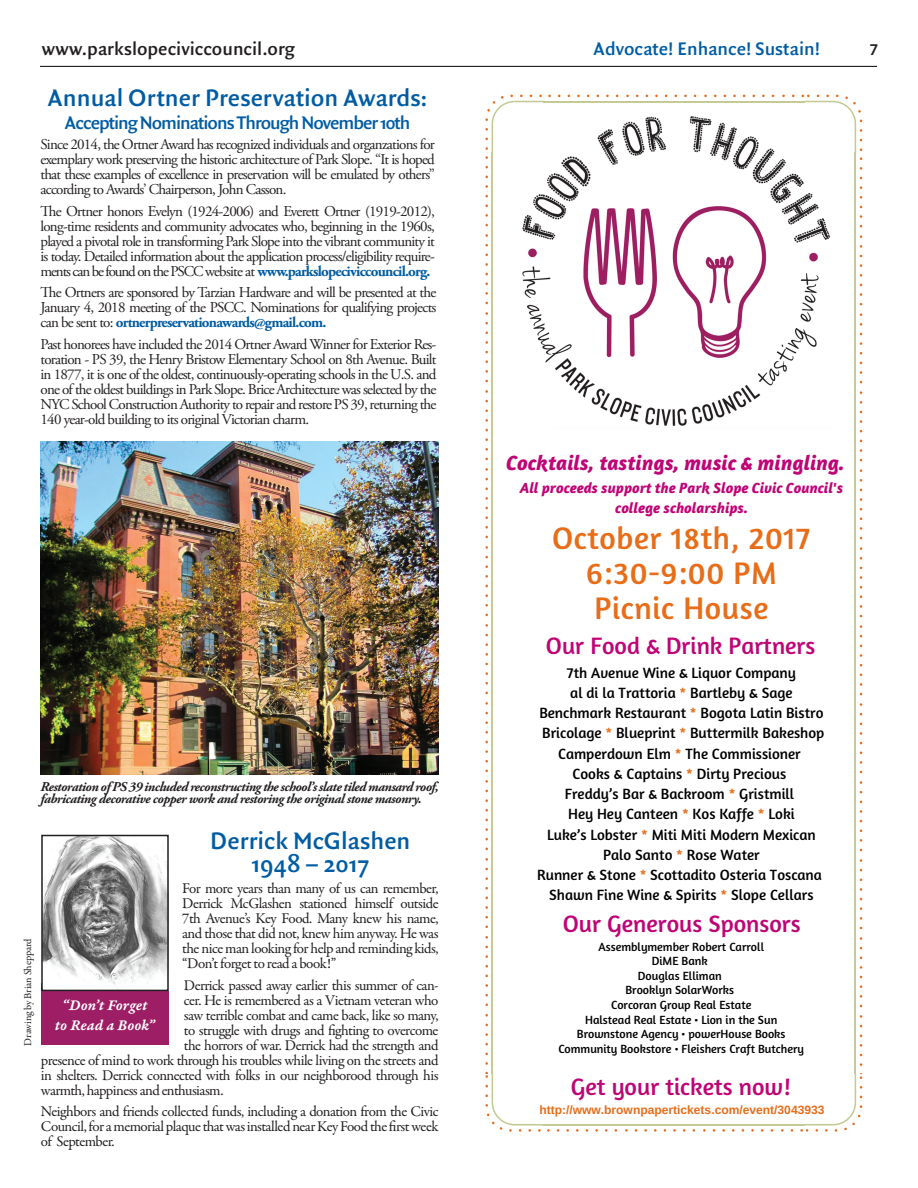
<style>
.page{position:relative;width:918px;height:1188px;background:#fff}
.page>*{position:absolute;margin:0;border:0;box-sizing:border-box;transform-origin:0 0}
.t1{font:31.65px/34.8px "Amaranth";letter-spacing:.02em;color:#e76d19;text-align:center}
.story_titles{font:600 25.5px "Quadraat Sans OT";color:#015ca3}
.general_paragraph{font:600 25.5px "Quadraat Sans OT";letter-spacing:.01em;color:#015ca3}
.t2{font:24.15px "Amaranth";color:#bf0475}
.t3{font:italic 700 21.15px "Amaranth";color:#bf0475}
.story_titles-2{font:600 19.5px "Quadraat Sans OT";letter-spacing:-.05em;color:#015ca3}
.story_titles-3{font:600 19.5px "Quadraat Sans OT";color:#231f20}
.story_titles-4{font:600 19.5px "Quadraat Sans OT";color:#015ca3}
.story_titles-5{font:600 16.5px "Myriad Pro";color:#231f20}
.captions{font:15.75px/19.5px "Garamond Premr Pro Smbd It Capt";color:#fff;text-align:center}
.t4{font:15.15px/20.2px "Amaranth";color:#000;text-align:center}
.t5{font:italic 700 15.15px/20.2px "Amaranth";color:#bf0475;text-align:center}
.general_paragraph-2{font:15px/15px "Adobe Garamond Pro";letter-spacing:-.05em;color:#231f20;text-align:justify}
.captions-2{font:15px/15px "Garamond Premr Pro";letter-spacing:-.04em;color:#231f20;text-align:justify}
.captions-3{font:italic 700 13.5px/12px "Adobe Garamond Pro";letter-spacing:-.035em;color:#231f20}
.t6{font:12px/14.7px "Amaranth";color:#000;text-align:center}
.t7{font:700 12px "Arimo";color:#e76d19}
.captions-4{font:10.5px "Garamond Premr Pro";letter-spacing:-.015em;color:#231f20}
.s1{font-weight:700;color:#015ca3}
.s2{color:#e76d19}
</style>
<div class="page">
<hr style="left:40px;top:66px;width:837px;height:1px;background:#231f20">
<img style="left:522px;top:116px;width:308px;height:310px">
<hr style="left:544px;top:1124px;width:78px;height:2px;background:#c5ca95">
<hr style="left:622px;top:1124px;width:78px;height:2px;background:#c5ca95">
<hr style="left:700px;top:1124px;width:78px;height:2px;background:#c5ca95">
<svg style="left:800px;top:1073px;width:61px;height:59px"></svg>
<hr style="left:778px;top:1124px;width:26px;height:2px;background:#c5ca95">
<hr style="left:855px;top:153px;width:1px;height:78px;background:#c5ca95">
<hr style="left:855px;top:231px;width:1px;height:78px;background:#c5ca95">
<hr style="left:855px;top:309px;width:1px;height:78px;background:#c5ca95">
<hr style="left:855px;top:387px;width:1px;height:78px;background:#c5ca95">
<hr style="left:855px;top:465px;width:1px;height:78px;background:#c5ca95">
<hr style="left:855px;top:543px;width:1px;height:78px;background:#c5ca95">
<hr style="left:855px;top:621px;width:1px;height:78px;background:#c5ca95">
<hr style="left:855px;top:699px;width:1px;height:78px;background:#c5ca95">
<hr style="left:855px;top:777px;width:1px;height:78px;background:#c5ca95">
<hr style="left:855px;top:855px;width:1px;height:78px;background:#c5ca95">
<hr style="left:855px;top:933px;width:1px;height:78px;background:#c5ca95">
<hr style="left:855px;top:1011px;width:1px;height:62px;background:#c5ca95">
<svg style="left:487px;top:95px;width:64px;height:58px"></svg>
<hr style="left:544px;top:101px;width:78px;height:1px;background:#c5ca95">
<hr style="left:622px;top:101px;width:78px;height:1px;background:#c5ca95">
<hr style="left:700px;top:101px;width:78px;height:1px;background:#c5ca95">
<svg style="left:772px;top:95px;width:90px;height:65px"></svg>
<hr style="left:492px;top:153px;width:1px;height:78px;background:#c5ca95">
<hr style="left:492px;top:231px;width:1px;height:78px;background:#c5ca95">
<hr style="left:492px;top:309px;width:1px;height:78px;background:#c5ca95">
<hr style="left:492px;top:387px;width:1px;height:78px;background:#c5ca95">
<hr style="left:492px;top:465px;width:1px;height:78px;background:#c5ca95">
<hr style="left:492px;top:543px;width:1px;height:78px;background:#c5ca95">
<hr style="left:492px;top:621px;width:1px;height:78px;background:#c5ca95">
<hr style="left:492px;top:699px;width:1px;height:78px;background:#c5ca95">
<hr style="left:492px;top:777px;width:1px;height:78px;background:#c5ca95">
<hr style="left:492px;top:855px;width:1px;height:78px;background:#c5ca95">
<hr style="left:492px;top:933px;width:1px;height:78px;background:#c5ca95">
<hr style="left:492px;top:1011px;width:1px;height:62px;background:#c5ca95">
<svg style="left:485px;top:1072px;width:65px;height:60px"></svg>
<div style="left:41px;top:983px;width:128px;height:61px;background:#9e1e66"></div>
<img style="left:40px;top:441px;width:399px;height:333px">
<img style="left:44px;top:838px;width:122px;height:150px">
<div style="left:41px;top:835px;width:128px;height:156px;border:2px solid #231f20"></div>
<p class="story_titles-3" style="left:42px;top:35px;width:254px">www.parkslopeciviccouncil.org</p>
<p class="story_titles-4" style="left:594px;top:35px;width:228px">Advocate! Enhance! Sustain!</p>
<p class="story_titles-5" style="left:869px;top:39px;width:10px">7</p>
<p class="story_titles" style="left:48px;top:80px;width:381px">Annual Ortner Preservation Awards:</p>
<p class="story_titles-2" style="left:65px;top:109px;width:347px">Accepting Nominations Through November 10th</p>
<p class="general_paragraph-2" style="left:40px;top:137px;width:396px">Since 2014, the Ortner Award has recognized individuals and organzations for exemplary work preserving the historic architecture of Park Slope. “It is hoped that these examples of excellence in preservation will be emulated by others” according to Awards’ Chairperson, John Casson.</p>
<p class="general_paragraph-2" style="left:40px;top:204px;width:396px">The Ortner honors Evelyn (1924-2006) and Everett Ortner (1919-2012), long-time residents and community advocates who, beginning in the 1960s, played a pivotal role in transforming Park Slope into the vibrant community it is today. Detailed information about the application process/eligibility require&shy;ments can be found on the PSCC website at <span class="s1">www.parkslopeciviccouncil.org.</span></p>
<p class="general_paragraph-2" style="left:40px;top:285px;width:397px">The Ortners are sponsored by Tarzian Hardware and will be presented at the January 4, 2018 meeting of the PSCC. Nominations for qualifying projects can be sent to: <span class="s1">ortnerpreservationawards@gmail.com.</span></p>
<p class="general_paragraph-2" style="left:40px;top:337px;width:398px">Past honorees have included the 2014 Ortner Award Winner for Exterior Res&shy;toration - PS 39, the Henry Bristow Elementary School on 8th Avenue. Built in 1877, it is one of the oldest, continuously-operating schools in the U.S. and one of the oldest buildings in Park Slope. Brice Architecture was selected by the NYC School Construction Authority to repair and restore PS 39, returning the 140 year-old building to its original Victorian charm.</p>
<p class="captions-3" style="left:40px;top:781px;width:400px">Restoration of PS 39 included reconstructing the school’s slate tiled mansard roof, fabricating decorative copper work and restoring the original stone masonry.</p>
<p class="story_titles" style="left:210px;top:823px;width:202px">Derrick McGlashen</p>
<p class="general_paragraph" style="left:252px;top:846px;width:119px">1948 – 2017</p>
<p class="captions-2" style="left:182px;top:881px;width:258px">For more years than many of us can remember, Derrick McGlashen stationed himself outside 7th Avenue’s Key Food. Many knew his name, and those that did not, knew him anyway. He was the nice man looking for help and reminding kids, “Don’t forget to read a book!”</p>
<p class="captions-2" style="left:184px;top:978px;width:256px">Derrick passed away earlier this summer of can-</p>
<p class="captions-2" style="left:184px;top:993px;width:256px">cer. He is remembered as a Vietnam veteran who</p>
<p class="captions-2" style="left:184px;top:1008px;width:256px">saw terrible combat and came back, like so many,</p>
<p class="captions-2" style="left:184px;top:1023px;width:256px">to struggle with drugs and fighting to overcome</p>
<p class="captions-2" style="left:184px;top:1038px;width:256px">the horrors of war. Derrick had the strength and</p>
<p class="captions-2" style="left:41px;top:1053px;width:399px">presence of mind to work through his troubles while living on the streets and</p>
<p class="captions-2" style="left:41px;top:1068px;width:399px">in shelters. Derrick connected with folks in our neighborood through his</p>
<p class="captions-2" style="left:41px;top:1083px;width:183px">warmth, happiness and enthusiasm.</p>
<p class="captions-2" style="left:41px;top:1104px;width:399px">Neighbors and friends collected funds, including a donation from the Civic Council, for a memorial plaque that was installed near Key Food the first week of September.</p>
<p class="captions-4" style="left:22px;top:1046px;width:109px;rotate:-90deg">Drawing by Brian Sheppard</p>
<p class="captions" style="left:55px;top:996px;width:102px">“Don’t Forget to Read a Book”</p>
<p class="t3" style="left:506px;top:449px;width:340px">Cocktails, tastings, music &amp; mingling.</p>
<p class="t5" style="left:520px;top:478px;width:324px">All proceeds support the Park Slope Civic Council's college scholarships.</p>
<p class="t1" style="left:552px;top:521px;width:260px">October 18th, 2017<br>6:30-9:00 PM<br>Picnic House</p>
<p class="t2" style="left:546px;top:632px;width:271px">Our Food &amp; Drink Partners</p>
<p class="t4" style="left:537px;top:662px;width:289px">7th Avenue Wine &amp; Liquor Company<br>al di la Trattoria <span class="s2">*</span> Bartleby &amp; Sage Benchmark Restaurant <span class="s2">*</span> Bogota Latin Bistro Bricolage <span class="s2">*</span> Blueprint <span class="s2">*</span> Buttermilk Bakeshop Camperdown Elm <span class="s2">*</span> The Commissioner<br>Cooks &amp; Captains <span class="s2">*</span> Dirty Precious<br>Freddy’s Bar &amp; Backroom <span class="s2">*</span> Gristmill<br>Hey Hey Canteen <span class="s2">*</span> Kos Kaffe <span class="s2">*</span> Loki<br>Luke’s Lobster <span class="s2">*</span> Miti Miti Modern Mexican Palo Santo <span class="s2">*</span> Rose Water<br>Runner &amp; Stone <span class="s2">*</span> Scottadito Osteria Toscana Shawn Fine Wine &amp; Spirits <span class="s2">*</span> Slope Cellars</p>
<p class="t2" style="left:563px;top:909px;width:239px">Our Generous Sponsors</p>
<p class="t6" style="left:558px;top:939px;width:247px">Assemblymember Robert Carroll<br>DiME Bank<br>Douglas Elliman<br>Brooklyn SolarWorks<br>Corcoran Group Real Estate<br>Halstead Real Estate • Lion in the Sun<br>Brownstone Agency • powerHouse Books<br>Community Bookstore • Fleishers Craft Butchery</p>
<p class="t2" style="left:571px;top:1073px;width:221px">Get your tickets now!</p>
<p class="t7" style="left:539px;top:1103px;width:287px">http://www.brownpapertickets.com/event/3043933</p>
</div>
